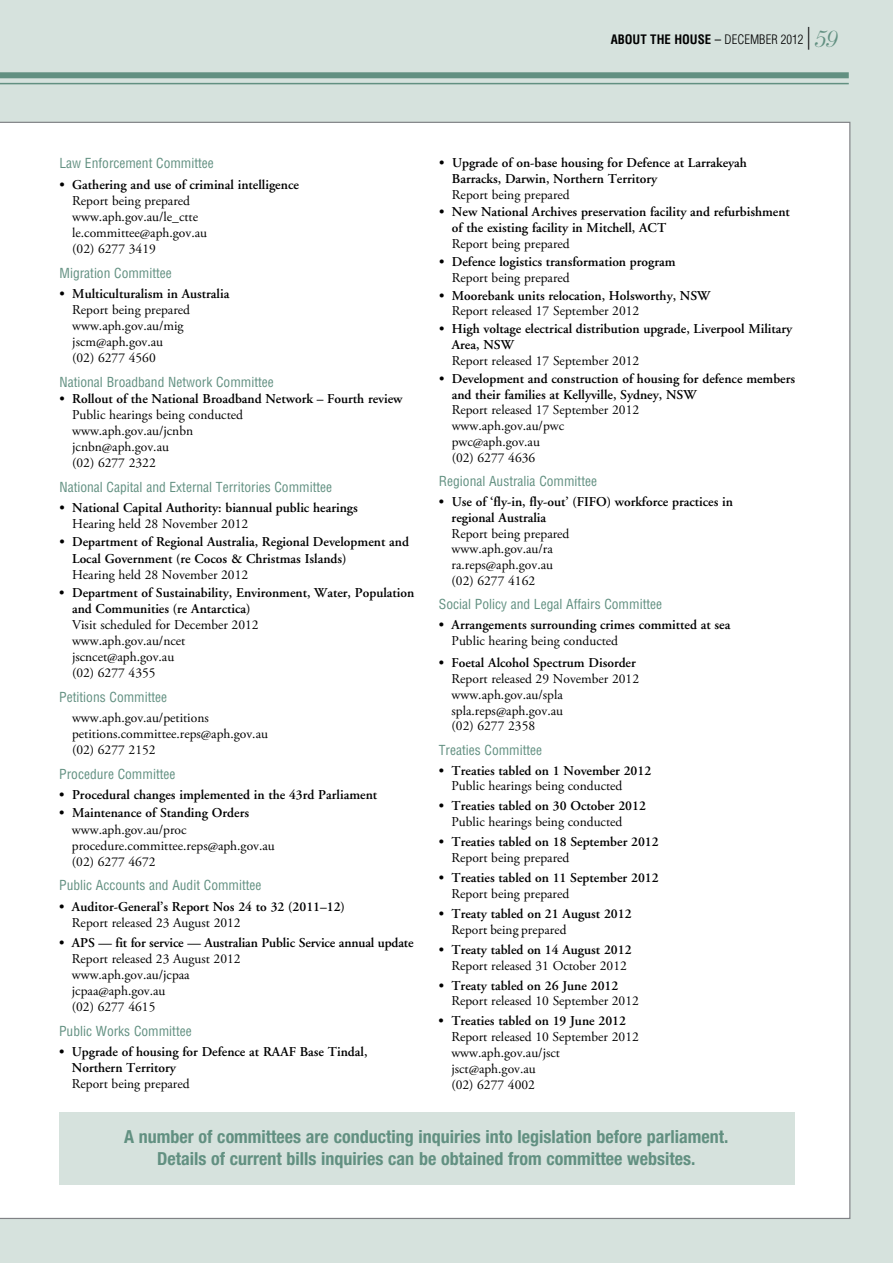
<style>
.page{position:relative;width:893px;height:1263px;background:#d6e2dd}
.page>*{position:absolute;margin:0;border:0;box-sizing:border-box;transform-origin:0 0}
.t1{font:700 condensed 18px/22.5px "Helvetica Neue";color:#629081;text-align:center}
.t2{font:600 13.5px/15.8px "Adobe Garamond";color:#000}
.t3{font:13.5px/16px "Adobe Garamond Pro";color:#000}
.t4{font:condensed 13.5px "Helvetica";color:#629081}
.t5{font:13.5px "Garamond Premr Pro";color:#000}
.t6{font:700 condensed 12.75px "Helvetica";color:#000}
.s1{font-weight:400}
.s2{font-weight:300}
.s3{font-family:"Adobe Garamond Pro";font-weight:400;font-stretch:normal;font-size:22.8px}
.s4{font-family:"Andrich Minerva";font-weight:400;font-style:italic;font-stretch:normal;font-size:21px;color:#629081}
</style>
<div class="page">
<div style="left:0;top:122px;width:850px;height:1097px;background:#fff"></div>
<hr style="left:0;top:83px;width:849px;height:1px;background:#629081">
<div style="left:0;top:72px;width:849px;height:6px;background:#629081"></div>
<div style="left:60px;top:1112px;width:735px;height:72px;background:#d6e2dd"></div>
<p class="t6" style="left:611px;top:31px;width:226px">ABOUT THE HOUSE <span class="s1">–</span> <span class="s2">DECEMBER 2012</span> <span class="s3">|</span><span class="s4">59</span></p>
<p class="t4" style="left:60px;top:155px;width:156px">Law Enforcement Committee</p>
<p class="t2" style="left:60px;top:177px;width:241px">• Gathering and use of criminal intelligence</p>
<p class="t3" style="left:72px;top:193px;width:136px">Report being prepared www.aph.gov.au/le_ctte le.committee@aph.gov.au (02) 6277 3419</p>
<p class="t4" style="left:60px;top:264px;width:114px">Migration Committee</p>
<p class="t2" style="left:60px;top:286px;width:171px">• Multiculturalism in Australia</p>
<p class="t3" style="left:72px;top:302px;width:119px">Report being prepared www.aph.gov.au/mig jscm@aph.gov.au<br>(02) 6277 4560</p>
<p class="t4" style="left:59px;top:373px;width:216px">National Broadband Network Committee</p>
<p class="t2" style="left:59px;top:391px;width:344px">• Rollout of the National Broadband Network – Fourth review</p>
<p class="t3" style="left:72px;top:407px;width:172px">Public hearings being conducted www.aph.gov.au/jcnbn jcnbn@aph.gov.au<br>(02) 6277 2322</p>
<p class="t4" style="left:59px;top:478px;width:274px">National Capital and External Territories Committee</p>
<p class="t2" style="left:59px;top:500px;width:300px">• National Capital Authority: biannual public hearings</p>
<p class="t3" style="left:72px;top:516px;width:178px">Hearing held 28 November 2012</p>
<p class="t2" style="left:72px;top:534px;width:338px;text-indent:-13px">• Department of Regional Australia, Regional Development and<br>Local Government (re Cocos &amp; Christmas Islands)</p>
<p class="t3" style="left:72px;top:567px;width:178px">Hearing held 28 November 2012</p>
<p class="t2" style="left:72px;top:585px;width:344px;text-indent:-13px">• Department of Sustainability, Environment, Water, Population and Communities (re Antarctica)</p>
<p class="t3" style="left:72px;top:617px;width:188px">Visit scheduled for December 2012 www.aph.gov.au/ncet jscncet@aph.gov.au<br>(02) 6277 4355</p>
<p class="t4" style="left:59px;top:688px;width:109px">Petitions Committee</p>
<p class="t3" style="left:72px;top:710px;width:197px">www.aph.gov.au/petitions petitions.committee.reps@aph.gov.au (02) 6277 2152</p>
<p class="t4" style="left:59px;top:765px;width:118px">Procedure Committee</p>
<p class="t2" style="left:59px;top:787px;width:319px">• Procedural changes implemented in the 43rd Parliament</p>
<p class="t2" style="left:59px;top:805px;width:191px">• Maintenance of Standing Orders</p>
<p class="t3" style="left:72px;top:822px;width:204px">www.aph.gov.au/proc procedure.committee.reps@aph.gov.au (02) 6277 4672</p>
<p class="t4" style="left:59px;top:877px;width:204px">Public Accounts and Audit Committee</p>
<p class="t2" style="left:59px;top:899px;width:287px">• Auditor-General’s Report Nos 24 to 32 (2011–12)</p>
<p class="t3" style="left:72px;top:915px;width:170px">Report released 23 August 2012</p>
<p class="t2" style="left:59px;top:935px;width:356px">• APS — fit for service — Australian Public Service annual update</p>
<p class="t3" style="left:72px;top:951px;width:170px">Report released 23 August 2012 www.aph.gov.au/jcpaa jcpaa@aph.gov.au<br>(02) 6277 4615</p>
<p class="t4" style="left:59px;top:1022px;width:134px">Public Works Committee</p>
<p class="t2" style="left:72px;top:1044px;width:297px;text-indent:-13px">• Upgrade of housing for Defence at RAAF Base Tindal,<br>Northern Territory</p>
<p class="t3" style="left:72px;top:1076px;width:119px">Report being prepared</p>
<p class="t2" style="left:452px;top:155px;width:297px;text-indent:-13px">• Upgrade of on-base housing for Defence at Larrakeyah<br>Barracks, Darwin, Northern Territory</p>
<p class="t3" style="left:452px;top:187px;width:119px">Report being prepared</p>
<p class="t2" style="left:452px;top:205px;width:339px;text-indent:-13px">• New National Archives preservation facility and refurbishment of the existing facility in Mitchell, ACT</p>
<p class="t3" style="left:452px;top:236px;width:119px">Report being prepared</p>
<p class="t2" style="left:439px;top:254px;width:238px">• Defence logistics transformation program</p>
<p class="t3" style="left:452px;top:270px;width:119px">Report being prepared</p>
<p class="t2" style="left:439px;top:288px;width:273px">• Moorebank units relocation, Holsworthy, NSW</p>
<p class="t3" style="left:452px;top:304px;width:189px">Report released 17 September 2012</p>
<p class="t2" style="left:452px;top:321px;width:342px;text-indent:-13px">• High voltage electrical distribution upgrade, Liverpool Military<br>Area, NSW</p>
<p class="t3" style="left:452px;top:353px;width:189px">Report released 17 September 2012</p>
<p class="t2" style="left:452px;top:371px;width:345px;text-indent:-13px">• Development and construction of housing for defence members and their families at Kellyville, Sydney, NSW</p>
<p class="t3" style="left:452px;top:403px;width:189px">Report released 17 September 2012 www.aph.gov.au/pwc pwc@aph.gov.au<br>(02) 6277 4636</p>
<p class="t4" style="left:439px;top:473px;width:160px">Regional Australia Committee</p>
<p class="t2" style="left:452px;top:494px;width:283px;text-indent:-13px">• Use of ‘fly-in, fly-out’ (FIFO) workforce practices in regional Australia</p>
<p class="t3" style="left:452px;top:526px;width:119px">Report being prepared www.aph.gov.au/ra ra.reps@aph.gov.au (02) 6277 4162</p>
<p class="t4" style="left:439px;top:596px;width:225px">Social Policy and Legal Affairs Committee</p>
<p class="t2" style="left:439px;top:617px;width:293px">• Arrangements surrounding crimes committed at sea</p>
<p class="t3" style="left:452px;top:633px;width:168px">Public hearing being conducted</p>
<p class="t2" style="left:439px;top:655px;width:199px">• Foetal Alcohol Spectrum Disorder</p>
<p class="t3" style="left:452px;top:671px;width:189px">Report released 29 November 2012 www.aph.gov.au/spla spla.reps@aph.gov.au<br>(02) 6277 2358</p>
<p class="t4" style="left:439px;top:741px;width:105px">Treaties Committee</p>
<p class="t2" style="left:439px;top:763px;width:214px">• Treaties tabled on 1 November 2012</p>
<p class="t3" style="left:452px;top:779px;width:172px">Public hearings being conducted</p>
<p class="t2" style="left:439px;top:798px;width:209px">• Treaties tabled on 30 October 2012</p>
<p class="t3" style="left:452px;top:814px;width:172px">Public hearings being conducted</p>
<p class="t2" style="left:439px;top:834px;width:221px">• Treaties tabled on 18 September 2012</p>
<p class="t3" style="left:451px;top:850px;width:119px">Report being prepared</p>
<p class="t2" style="left:439px;top:870px;width:221px">• Treaties tabled on 11 September 2012</p>
<p class="t3" style="left:451px;top:886px;width:119px">Report being prepared</p>
<p class="t2" style="left:439px;top:906px;width:194px">• Treaty tabled on 21 August 2012</p>
<p class="t5" style="left:451px;top:921px;width:117px">Report being prepared</p>
<p class="t2" style="left:439px;top:942px;width:194px">• Treaty tabled on 14 August 2012</p>
<p class="t3" style="left:451px;top:958px;width:177px">Report released 31 October 2012</p>
<p class="t2" style="left:439px;top:978px;width:181px">• Treaty tabled on 26 June 2012</p>
<p class="t3" style="left:451px;top:993px;width:189px">Report released 10 September 2012</p>
<p class="t2" style="left:439px;top:1013px;width:189px">• Treaties tabled on 19 June 2012</p>
<p class="t3" style="left:451px;top:1029px;width:189px">Report released 10 September 2012 www.aph.gov.au/jsct jsct@aph.gov.au<br>(02) 6277 4002</p>
<h1 class="t1" style="left:124px;top:1125px;width:606px">A number of committees are conducting inquiries into legislation before parliament.<br>Details of current bills inquiries can be obtained from committee websites.</h1>
</div>
